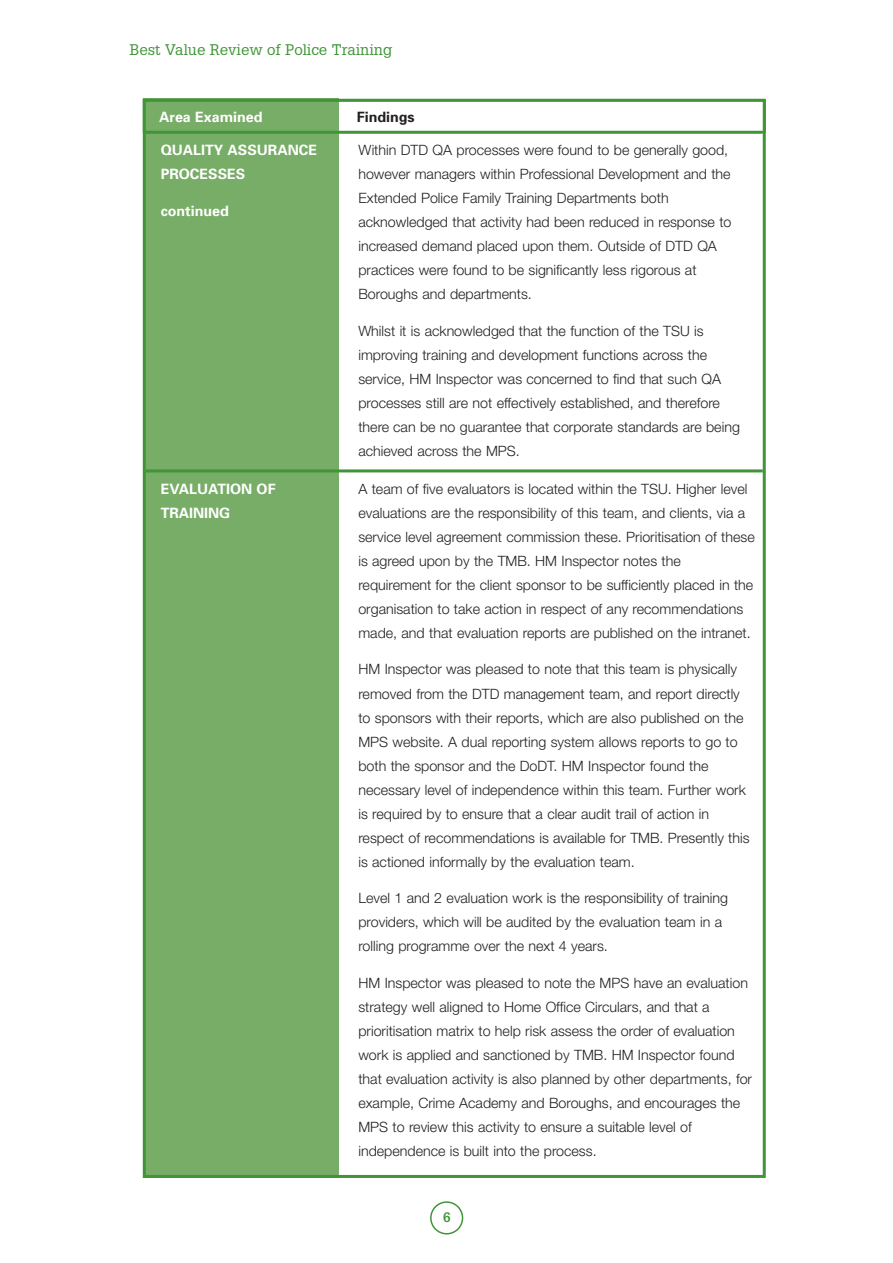
<style>
.page{position:relative;width:893px;height:1263px;background:#fff}
.page>*{position:absolute;margin:0;border:0;box-sizing:border-box;transform-origin:0 0}
.t1{font:15px "Glypha";color:#3f9537}
.t2{font:300 14.25px/24px "Helvetica Neue";color:#231f20}
.t3{font:700 14.25px/24px "Univers";color:#fff}
.t4{font:700 14.25px "Univers";color:#231f20}
.t5{font:700 13.5px "Glypha";color:#3f9537}
</style>
<div class="page">
<svg style="left:430px;top:1201px;width:33px;height:33px"></svg>
<div style="left:143px;top:99px;width:195px;height:1079px;background:#77ad67"></div>
<hr style="left:146px;top:131px;width:617px;height:3px;background:#3f9537">
<hr style="left:146px;top:469px;width:617px;height:3px;background:#3f9537">
<div style="left:143px;top:99px;width:623px;height:34px;border:2px solid #3f9537"></div>
<p class="t1" style="left:129px;top:41px;width:264px">Best Value Review of Police Training</p>
<p class="t3" style="left:159px;top:106px;width:105px">Area Examined</p>
<p class="t4" style="left:357px;top:111px;width:59px">Findings</p>
<p class="t3" style="left:161px;top:139px;width:158px">QUALITY ASSURANCE<br>PROCESSES</p>
<p class="t3" style="left:161px;top:200px;width:70px">continued</p>
<p class="t3" style="left:161px;top:478px;width:116px">EVALUATION OF<br>TRAINING</p>
<p class="t2" style="left:358px;top:139px;width:375px">Within DTD QA processes were found to be generally good, however managers within Professional Development and the Extended Police Family Training Departments both acknowledged that activity had been reduced in response to increased demand placed upon them. Outside of DTD QA practices were found to be significantly less rigorous at Boroughs and departments.</p>
<p class="t2" style="left:358px;top:320px;width:383px">Whilst it is acknowledged that the function of the TSU is improving training and development functions across the service, HM Inspector was concerned to find that such QA processes still are not effectively established, and therefore there can be no guarantee that corporate standards are being achieved across the MPS.</p>
<p class="t2" style="left:358px;top:478px;width:398px">A team of five evaluators is located within the TSU. Higher level evaluations are the responsibility of this team, and clients, via a service level agreement commission these. Prioritisation of these is agreed upon by the TMB. HM Inspector notes the requirement for the client sponsor to be sufficiently placed in the organisation to take action in respect of any recommendations made, and that evaluation reports are published on the intranet.</p>
<p class="t2" style="left:358px;top:659px;width:393px">HM Inspector was pleased to note that this team is physically removed from the DTD management team, and report directly to sponsors with their reports, which are also published on the MPS website. A dual reporting system allows reports to go to both the sponsor and the DoDT. HM Inspector found the necessary level of independence within this team. Further work is required by to ensure that a clear audit trail of action in respect of recommendations is available for TMB. Presently this is actioned informally by the evaluation team.</p>
<p class="t2" style="left:358px;top:887px;width:371px">Level 1 and 2 evaluation work is the responsibility of training providers, which will be audited by the evaluation team in a rolling programme over the next 4 years.</p>
<p class="t2" style="left:358px;top:972px;width:395px">HM Inspector was pleased to note the MPS have an evaluation strategy well aligned to Home Office Circulars, and that a prioritisation matrix to help risk assess the order of evaluation work is applied and sanctioned by TMB. HM Inspector found that evaluation activity is also planned by other departments, for example, Crime Academy and Boroughs, and encourages the MPS to review this activity to ensure a suitable level of independence is built into the process.</p>
<p class="t5" style="left:443px;top:1209px;width:9px">6</p>
</div>
